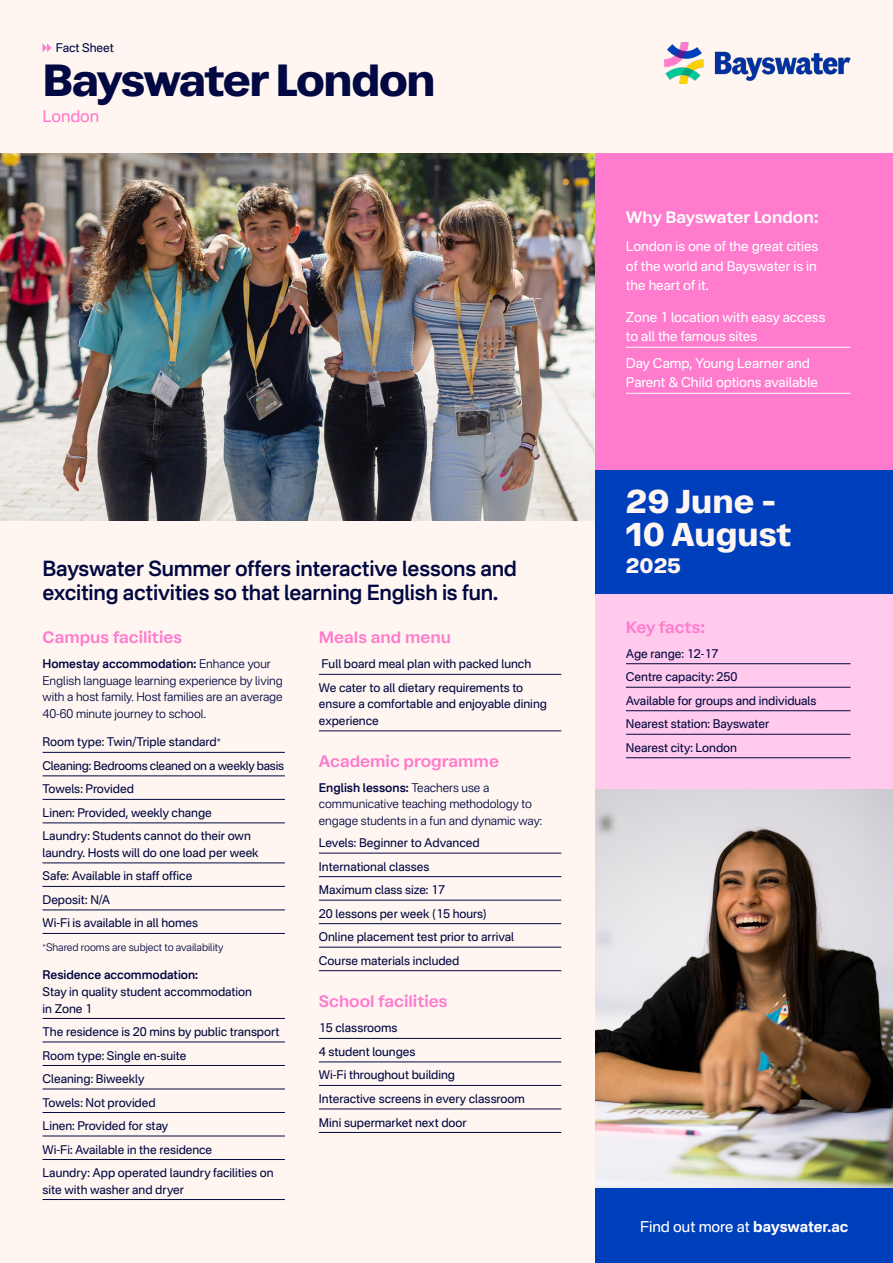
<style>
.page{position:relative;width:893px;height:1263px;background:#fff6f1}
.page>*{position:absolute;margin:0;border:0;box-sizing:border-box;transform-origin:0 0}
.H1_Title{font:700 45px "Atak";letter-spacing:-.035em;color:#020842}
.H1_Title-2{font:700 33px/33px "Atak";color:#fff6f1}
.Large_Body{font:600 21px/24px "Nacelle";letter-spacing:-.01em;color:#020842}
.H1_Title-3{font:700 21px "Atak";color:#fff6f1}
.Subheader{font:600 16.5px "Atak";color:#ff7bcd}
.Subheader-2{font:600 16.5px "Atak";letter-spacing:-.005em;color:#fff}
.t1{font:16.5px "Nacelle";letter-spacing:-.005em;color:#ff7bcd}
.URL{font:15px "Nacelle";letter-spacing:-.005em;color:#fff}
.Line_List{font:13.5px/19.5px "Nacelle";color:#fff}
.Body_Introduction{font:13.5px/19.5px "Nacelle";letter-spacing:-.005em;color:#fff;text-align:justify}
.Line_List-2{font:12px/16.5px "Nacelle";letter-spacing:-.005em;color:#020842}
.Body_Introduction-2{font:300 12px/16.5px "Nacelle";color:#020842}
.Line_List-3{font:12px "Nacelle";letter-spacing:-.025em;color:#020842}
.Body_Introduction-3{font:600 12px "Nacelle";letter-spacing:-.005em;color:#020842}
.Page_Details{font:12px "Nacelle";letter-spacing:-.005em;color:#020842}
.Body_Introduction-4{font:300 10.5px "Nacelle";color:#020842}
.s1{font-weight:600}
.s2{font-weight:700}
</style>
<div class="page">
<img style="left:0;top:154px;width:595px;height:366px">
<div style="left:595px;top:154px;width:298px;height:316px;background:#ff7bcd"></div>
<div style="left:595px;top:549px;width:298px;height:639px;background:#ffcaeb"></div>
<div style="left:595px;top:470px;width:298px;height:123px;background:#003fbc"></div>
<hr style="left:43px;top:752px;width:242px;height:1px;background:#020842">
<hr style="left:43px;top:775px;width:242px;height:1px;background:#020842">
<hr style="left:43px;top:799px;width:242px;height:1px;background:#020842">
<hr style="left:43px;top:822px;width:242px;height:1px;background:#020842">
<hr style="left:43px;top:862px;width:242px;height:1px;background:#020842">
<hr style="left:43px;top:886px;width:242px;height:1px;background:#020842">
<hr style="left:43px;top:909px;width:242px;height:1px;background:#020842">
<hr style="left:43px;top:933px;width:242px;height:1px;background:#020842">
<hr style="left:43px;top:1018px;width:242px;height:1px;background:#020842">
<hr style="left:43px;top:1041px;width:242px;height:1px;background:#020842">
<hr style="left:43px;top:1065px;width:242px;height:1px;background:#020842">
<hr style="left:43px;top:1088px;width:242px;height:1px;background:#020842">
<hr style="left:43px;top:1112px;width:242px;height:1px;background:#020842">
<hr style="left:43px;top:1136px;width:242px;height:1px;background:#020842">
<hr style="left:43px;top:1159px;width:242px;height:1px;background:#020842">
<hr style="left:43px;top:1199px;width:242px;height:1px;background:#020842">
<hr style="left:319px;top:853px;width:242px;height:1px;background:#020842">
<hr style="left:319px;top:876px;width:242px;height:1px;background:#020842">
<hr style="left:319px;top:900px;width:242px;height:1px;background:#020842">
<hr style="left:319px;top:923px;width:242px;height:1px;background:#020842">
<hr style="left:319px;top:947px;width:242px;height:1px;background:#020842">
<hr style="left:319px;top:970px;width:242px;height:1px;background:#020842">
<hr style="left:626px;top:347px;width:224px;height:1px;background:#fff">
<hr style="left:626px;top:393px;width:224px;height:1px;background:#fff">
<hr style="left:319px;top:674px;width:242px;height:1px;background:#020842">
<hr style="left:319px;top:730px;width:242px;height:1px;background:#020842">
<hr style="left:319px;top:1038px;width:242px;height:1px;background:#020842">
<hr style="left:319px;top:1061px;width:242px;height:1px;background:#020842">
<hr style="left:319px;top:1085px;width:242px;height:1px;background:#020842">
<hr style="left:319px;top:1108px;width:242px;height:1px;background:#020842">
<hr style="left:319px;top:1132px;width:242px;height:1px;background:#020842">
<hr style="left:626px;top:663px;width:224px;height:1px;background:#020842">
<hr style="left:626px;top:687px;width:224px;height:1px;background:#020842">
<hr style="left:626px;top:710px;width:224px;height:1px;background:#020842">
<hr style="left:626px;top:734px;width:224px;height:1px;background:#020842">
<hr style="left:626px;top:757px;width:224px;height:1px;background:#020842">
<svg style="left:43px;top:43px;width:8px;height:9px"></svg>
<img style="left:595px;top:789px;width:298px;height:399px">
<img style="left:664px;top:43px;width:186px;height:40px">
<div style="left:595px;top:1188px;width:298px;height:75px;background:#003fbc"></div>
<p class="Page_Details" style="left:56px;top:40px;width:59px">Fact Sheet</p>
<p class="H1_Title" style="left:43px;top:51px;width:394px">Bayswater London</p>
<p class="t1" style="left:43px;top:106px;width:58px">London</p>
<p class="Large_Body" style="left:43px;top:556px;width:476px">Bayswater Summer offers interactive lessons and exciting activities so that learning English is fun.</p>
<p class="Subheader" style="left:43px;top:627px;width:141px">Campus facilities</p>
<p class="Body_Introduction-2" style="left:43px;top:656px;width:242px"><span class="s1">Homestay accommodation:</span> Enhance your English language learning experience by living with a host family. Host families are an average 40-60 minute journey to school.</p>
<p class="Line_List-2" style="left:43px;top:734px;width:180px">Room type: Twin/Triple standard<sup>*</sup></p>
<p class="Line_List-3" style="left:43px;top:758px;width:243px">Cleaning: Bedrooms cleaned on a weekly basis</p>
<p class="Line_List-2" style="left:43px;top:781px;width:93px">Towels: Provided</p>
<p class="Line_List-2" style="left:43px;top:804px;width:171px">Linen: Provided, weekly change</p>
<p class="Line_List-2" style="left:43px;top:828px;width:218px">Laundry: Students cannot do their own laundry. Hosts will do one load per week</p>
<p class="Line_List-2" style="left:43px;top:868px;width:151px">Safe: Available in staff office</p>
<p class="Line_List-2" style="left:43px;top:891px;width:69px">Deposit: N/A</p>
<p class="Line_List-2" style="left:43px;top:915px;width:157px">Wi-Fi is available in all homes</p>
<p class="Body_Introduction-4" style="left:43px;top:941px;width:182px"><sup>*</sup>Shared rooms are subject to availability</p>
<p class="Body_Introduction-3" style="left:43px;top:968px;width:157px">Residence accommodation:</p>
<p class="Line_List-2" style="left:43px;top:983px;width:211px">Stay in quality student accommodation in Zone 1</p>
<p class="Line_List-2" style="left:43px;top:1023px;width:238px">The residence is 20 mins by public transport</p>
<p class="Line_List-2" style="left:43px;top:1047px;width:146px">Room type: Single en-suite</p>
<p class="Line_List-2" style="left:43px;top:1070px;width:103px">Cleaning: Biweekly</p>
<p class="Line_List-2" style="left:43px;top:1094px;width:115px">Towels: Not provided</p>
<p class="Line_List-2" style="left:43px;top:1117px;width:127px">Linen: Provided for stay</p>
<p class="Line_List-2" style="left:43px;top:1141px;width:171px">Wi-Fi: Available in the residence</p>
<p class="Line_List-2" style="left:43px;top:1164px;width:233px">Laundry: App operated laundry facilities on site with washer and dryer</p>
<p class="Subheader" style="left:319px;top:627px;width:134px">Meals and menu</p>
<p class="Line_List-2" style="left:322px;top:656px;width:211px">Full board meal plan with packed lunch</p>
<p class="Line_List-2" style="left:319px;top:679px;width:230px">We cater to all dietary requirements to ensure a comfortable and enjoyable dining experience</p>
<p class="Subheader" style="left:319px;top:750px;width:182px">Academic programme</p>
<p class="Body_Introduction-2" style="left:319px;top:779px;width:225px"><span class="s1">English lessons:</span> Teachers use a communicative teaching methodology to engage students in a fun and dynamic way:</p>
<p class="Line_List-2" style="left:319px;top:834px;width:162px">Levels: Beginner to Advanced</p>
<p class="Line_List-2" style="left:319px;top:858px;width:112px">International classes</p>
<p class="Line_List-2" style="left:319px;top:881px;width:128px">Maximum class size: 17</p>
<p class="Line_List-2" style="left:319px;top:905px;width:169px">20 lessons per week (15 hours)</p>
<p class="Line_List-2" style="left:319px;top:928px;width:197px">Online placement test prior to arrival</p>
<p class="Line_List-2" style="left:319px;top:952px;width:142px">Course materials included</p>
<p class="Subheader" style="left:319px;top:991px;width:130px">School facilities</p>
<p class="Line_List-2" style="left:319px;top:1020px;width:80px">15 classrooms</p>
<p class="Line_List-2" style="left:319px;top:1043px;width:98px">4 student lounges</p>
<p class="Line_List-2" style="left:319px;top:1067px;width:138px">Wi-Fi throughout building</p>
<p class="Line_List-2" style="left:319px;top:1090px;width:207px">Interactive screens in every classroom</p>
<p class="Line_List-2" style="left:319px;top:1114px;width:149px">Mini supermarket next door</p>
<p class="Subheader-2" style="left:626px;top:207px;width:194px">Why Bayswater London:</p>
<p class="Body_Introduction" style="left:626px;top:236px;width:194px">London is one of the great cities of the world and Bayswater is in the heart of it.</p>
<p class="Line_List" style="left:626px;top:307px;width:201px">Zone 1 location with easy access to all the famous sites</p>
<p class="Line_List" style="left:626px;top:353px;width:194px">Day Camp, Young Learner and<br>Parent &amp; Child options available</p>
<p class="H1_Title-2" style="left:626px;top:485px;width:167px">29 June -<br>10 August</p>
<p class="H1_Title-3" style="left:626px;top:552px;width:57px">2025</p>
<p class="Subheader" style="left:626px;top:616px;width:81px">Key facts:</p>
<p class="Line_List-2" style="left:626px;top:645px;width:94px">Age range: 12-17</p>
<p class="Line_List-2" style="left:626px;top:668px;width:113px">Centre capacity: 250</p>
<p class="Line_List-2" style="left:626px;top:692px;width:192px">Available for groups and individuals</p>
<p class="Line_List-2" style="left:626px;top:715px;width:145px">Nearest station: Bayswater</p>
<p class="Line_List-2" style="left:626px;top:739px;width:113px">Nearest city: London</p>
<p class="URL" style="left:640px;top:1217px;width:210px">Find out more at <span class="s2">bayswater.ac</span></p>
</div>
